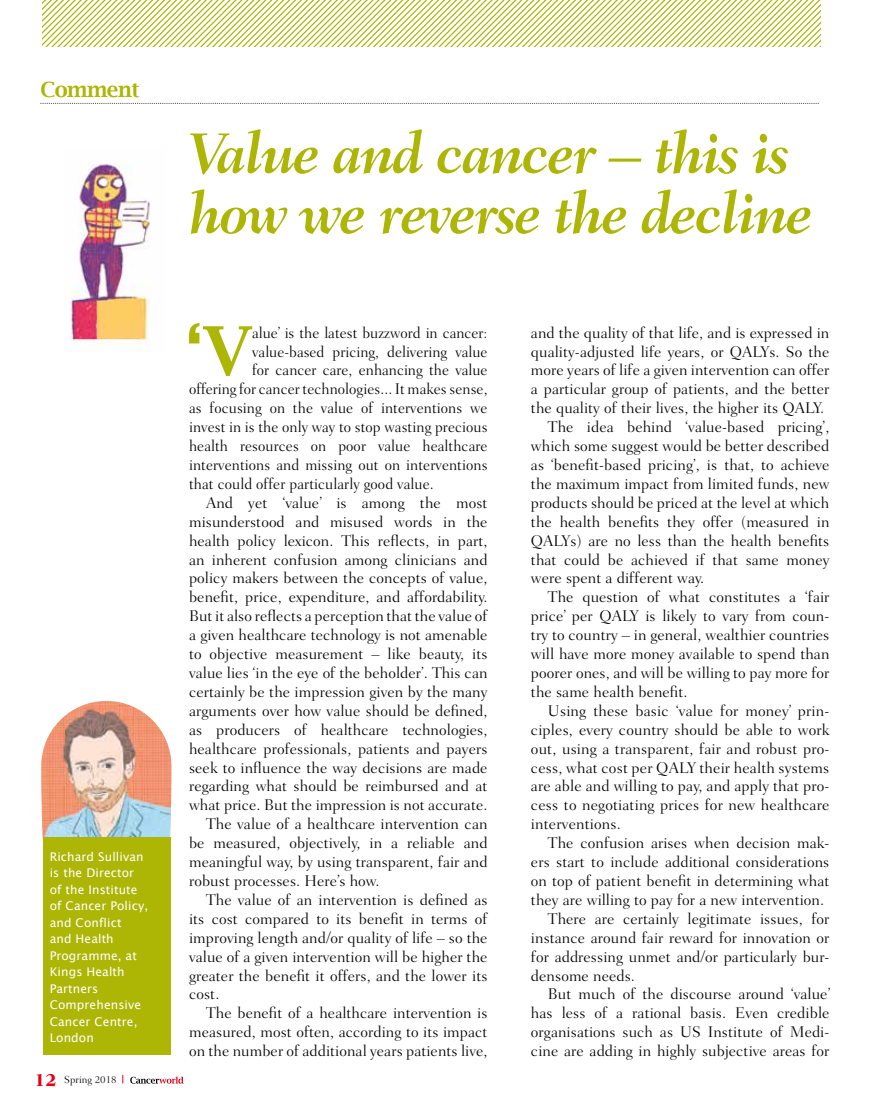
<style>
.page{position:relative;width:872px;height:1106px;background:#fff}
.page>*{position:absolute;margin:0;border:0;box-sizing:border-box;transform-origin:0 0}
.t1{font:600 68.1px "Lucida Bright";color:#adb505}
.t2{font:italic 700 58.5px/60px "Fairfield LH";letter-spacing:-.03em;color:#adb505;scale:.94 1}
.t3{font:600 21px "Lucida Bright";letter-spacing:-.025em;color:#adb505}
.t4{font:300 15.75px "Fairfield LH";letter-spacing:.005em;color:#000}
.t5{font:300 15.75px "Fairfield LH";letter-spacing:.005em;color:#000;scale:.96 1}
.t6{font:12px/16.5px "Lucida Grande";letter-spacing:.01em;color:#fff}
.t7{font:300 10.5px "Fairfield LH";color:#000}
.s1{font-weight:800;font-size:18px;color:#e2001a}
</style>
<div class="page">
<svg style="left:130px;top:1076px;width:53px;height:7px"></svg>
<img style="left:69px;top:163px;width:81px;height:188px">
<img style="left:41px;top:701px;width:130px;height:203px">
<div style="left:43px;top:837px;width:127px;height:217px;background:#adb505"></div>
<svg style="left:40px;top:103px;width:779px;height:1px"></svg>
<svg style="left:43px;top:0;width:778px;height:47px"></svg>
<h3 class="t3" style="left:40px;top:77px;width:101px">Comment</h3>
<p class="t6" style="left:50px;top:847px;width:100px">Richard Sullivan is the Director of the Institute of Cancer Policy, and Conflict<br>and Health<br>Programme, at<br>Kings Health<br>Partners<br>Comprehensive<br>Cancer Centre,<br>London</p>
<p class="t7" style="left:34px;top:1073px;width:84px"><span class="s1">12</span> Spring 2018</p>
<h2 class="t2" style="left:189px;top:124px;width:665px">Value and cancer – this is how we reverse the decline</h2>
<h1 class="t1" style="left:185px;top:309px;width:68px">‘V</h1>
<p class="t5" style="left:252px;top:323px;width:247px">alue’ is the latest buzzword in cancer:</p>
<p class="t5" style="left:252px;top:342px;width:247px">value-based pricing, delivering value</p>
<p class="t5" style="left:252px;top:361px;width:247px">for cancer care, enhancing the value</p>
<p class="t5" style="left:189px;top:380px;width:312px">offering for cancer technologies... It makes sense,</p>
<p class="t5" style="left:189px;top:399px;width:312px">as focusing on the value of interventions we</p>
<p class="t5" style="left:189px;top:418px;width:312px">invest in is the only way to stop wasting precious</p>
<p class="t5" style="left:189px;top:437px;width:312px">health resources on poor value healthcare</p>
<p class="t5" style="left:189px;top:456px;width:312px">interventions and missing out on interventions</p>
<p class="t5" style="left:189px;top:475px;width:256px">that could offer particularly good value.</p>
<p class="t4" style="left:206px;top:493px;width:283px">And yet ‘value’ is among the most</p>
<p class="t4" style="left:189px;top:512px;width:300px">misunderstood and misused words in the</p>
<p class="t4" style="left:189px;top:531px;width:300px">health policy lexicon. This reflects, in part,</p>
<p class="t4" style="left:189px;top:550px;width:300px">an inherent confusion among clinicians and</p>
<p class="t4" style="left:189px;top:569px;width:300px">policy makers between the concepts of value,</p>
<p class="t4" style="left:189px;top:588px;width:300px">benefit, price, expenditure, and affordability.</p>
<p class="t4" style="left:189px;top:607px;width:300px">But it also reflects a perception that the value of</p>
<p class="t4" style="left:189px;top:626px;width:300px">a given healthcare technology is not amenable</p>
<p class="t4" style="left:189px;top:645px;width:300px">to objective measurement – like beauty, its</p>
<p class="t4" style="left:189px;top:664px;width:300px">value lies ‘in the eye of the beholder’. This can</p>
<p class="t4" style="left:189px;top:682px;width:300px">certainly be the impression given by the many</p>
<p class="t4" style="left:189px;top:701px;width:300px">arguments over how value should be defined,</p>
<p class="t4" style="left:189px;top:720px;width:300px">as producers of healthcare technologies,</p>
<p class="t4" style="left:189px;top:739px;width:300px">healthcare professionals, patients and payers</p>
<p class="t4" style="left:189px;top:758px;width:300px">seek to influence the way decisions are made</p>
<p class="t4" style="left:189px;top:777px;width:300px">regarding what should be reimbursed and at</p>
<p class="t4" style="left:189px;top:796px;width:300px">what price. But the impression is not accurate.</p>
<p class="t4" style="left:206px;top:815px;width:283px">The value of a healthcare intervention can</p>
<p class="t4" style="left:189px;top:834px;width:300px">be measured, objectively, in a reliable and</p>
<p class="t4" style="left:189px;top:853px;width:300px">meaningful way, by using transparent, fair and</p>
<p class="t4" style="left:189px;top:871px;width:192px">robust processes. Here’s how.</p>
<p class="t4" style="left:206px;top:890px;width:283px">The value of an intervention is defined as</p>
<p class="t4" style="left:189px;top:909px;width:300px">its cost compared to its benefit in terms of</p>
<p class="t4" style="left:189px;top:928px;width:300px">improving length and/or quality of life – so the</p>
<p class="t4" style="left:189px;top:947px;width:300px">value of a given intervention will be higher the</p>
<p class="t4" style="left:189px;top:966px;width:300px">greater the benefit it offers, and the lower its</p>
<p class="t4" style="left:189px;top:985px;width:32px">cost.</p>
<p class="t4" style="left:206px;top:1004px;width:283px">The benefit of a healthcare intervention is</p>
<p class="t4" style="left:189px;top:1023px;width:300px">measured, most often, according to its impact</p>
<p class="t4" style="left:189px;top:1042px;width:300px">on the number of additional years patients live,</p>
<p class="t4" style="left:531px;top:323px;width:300px">and the quality of that life, and is expressed in</p>
<p class="t4" style="left:531px;top:342px;width:300px">quality-adjusted life years, or QALYs. So the</p>
<p class="t4" style="left:531px;top:361px;width:300px">more years of life a given intervention can offer</p>
<p class="t4" style="left:531px;top:380px;width:300px">a particular group of patients, and the better</p>
<p class="t4" style="left:531px;top:399px;width:295px">the quality of their lives, the higher its QALY.</p>
<p class="t4" style="left:548px;top:418px;width:283px">The idea behind ‘value-based pricing’,</p>
<p class="t4" style="left:531px;top:437px;width:300px">which some suggest would be better described</p>
<p class="t4" style="left:531px;top:456px;width:300px">as ‘benefit-based pricing’, is that, to achieve</p>
<p class="t4" style="left:531px;top:475px;width:300px">the maximum impact from limited funds, new</p>
<p class="t4" style="left:531px;top:493px;width:300px">products should be priced at the level at which</p>
<p class="t4" style="left:531px;top:512px;width:300px">the health benefits they offer (measured in</p>
<p class="t4" style="left:531px;top:531px;width:300px">QALYs) are no less than the health benefits</p>
<p class="t4" style="left:531px;top:550px;width:300px">that could be achieved if that same money</p>
<p class="t4" style="left:531px;top:569px;width:175px">were spent a different way.</p>
<p class="t4" style="left:548px;top:588px;width:283px">The question of what constitutes a ‘fair</p>
<p class="t4" style="left:531px;top:607px;width:300px">price’ per QALY is likely to vary from coun-</p>
<p class="t4" style="left:531px;top:626px;width:300px">try to country – in general, wealthier countries</p>
<p class="t4" style="left:531px;top:645px;width:300px">will have more money available to spend than</p>
<p class="t4" style="left:531px;top:664px;width:300px">poorer ones, and will be willing to pay more for</p>
<p class="t4" style="left:531px;top:682px;width:158px">the same health benefit.</p>
<p class="t4" style="left:548px;top:701px;width:283px">Using these basic ‘value for money’ prin-</p>
<p class="t4" style="left:531px;top:720px;width:300px">ciples, every country should be able to work</p>
<p class="t4" style="left:531px;top:739px;width:300px">out, using a transparent, fair and robust pro-</p>
<p class="t4" style="left:531px;top:758px;width:300px">cess, what cost per QALY their health systems</p>
<p class="t4" style="left:531px;top:777px;width:300px">are able and willing to pay, and apply that pro-</p>
<p class="t4" style="left:531px;top:796px;width:300px">cess to negotiating prices for new healthcare</p>
<p class="t4" style="left:531px;top:815px;width:91px">interventions.</p>
<p class="t4" style="left:548px;top:834px;width:283px">The confusion arises when decision mak-</p>
<p class="t4" style="left:531px;top:853px;width:300px">ers start to include additional considerations</p>
<p class="t4" style="left:531px;top:871px;width:300px">on top of patient benefit in determining what</p>
<p class="t4" style="left:531px;top:890px;width:295px">they are willing to pay for a new intervention.</p>
<p class="t4" style="left:548px;top:909px;width:283px">There are certainly legitimate issues, for</p>
<p class="t4" style="left:531px;top:928px;width:300px">instance around fair reward for innovation or</p>
<p class="t4" style="left:531px;top:947px;width:300px">for addressing unmet and/or particularly bur-</p>
<p class="t4" style="left:531px;top:966px;width:105px">densome needs.</p>
<p class="t4" style="left:548px;top:985px;width:284px">But much of the discourse around ‘value’</p>
<p class="t4" style="left:531px;top:1004px;width:300px">has less of a rational basis. Even credible</p>
<p class="t4" style="left:531px;top:1023px;width:300px">organisations such as US Institute of Medi-</p>
<p class="t4" style="left:531px;top:1042px;width:300px">cine are adding in highly subjective areas for</p>
</div>
